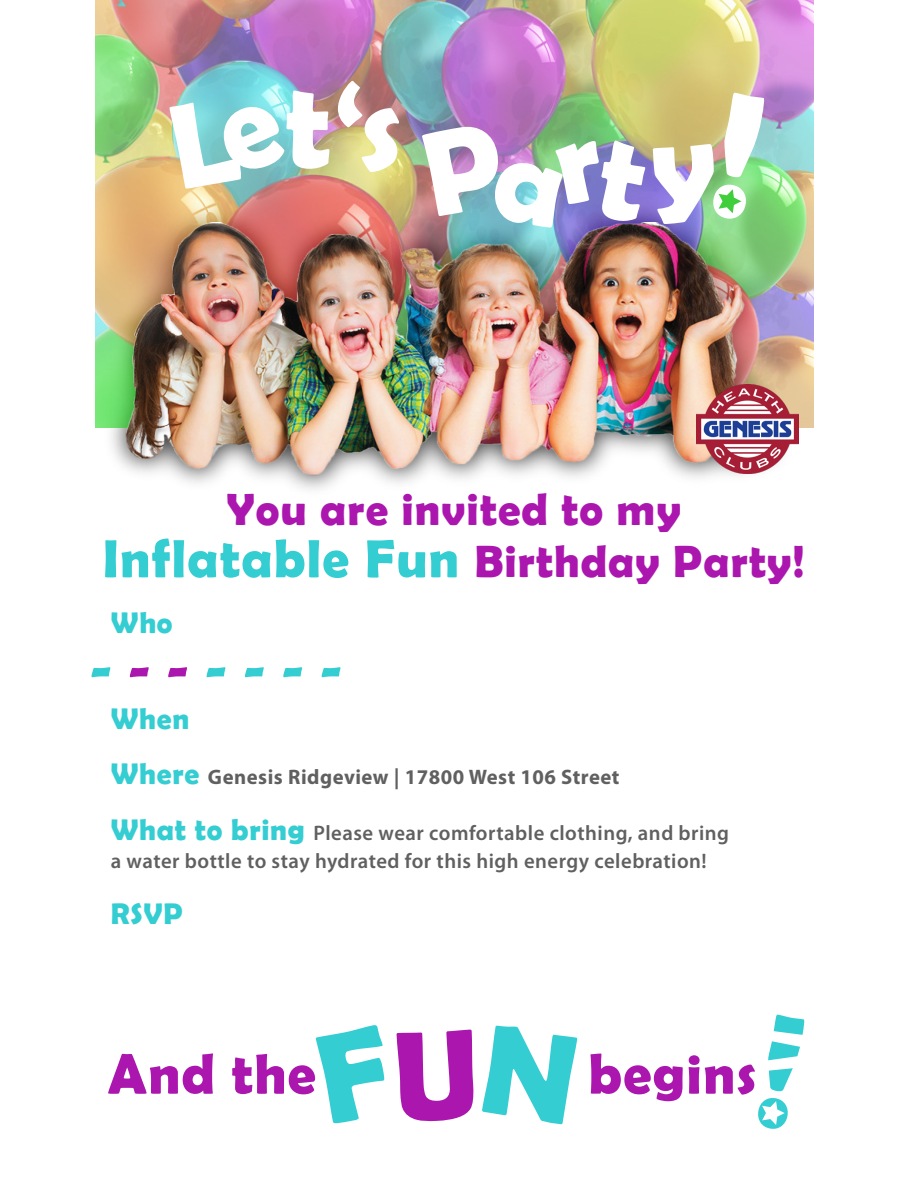
<style>
.page{position:relative;width:918px;height:1188px;background:#fff}
.page>*{position:absolute;margin:0;border:0;box-sizing:border-box;transform-origin:0 0}
.t1{font:700 121.8px "Berlin Sans FB Demi";color:#fff}
.t2{font:700 57px "Berlin Sans FB Demi";letter-spacing:.025em;color:#ab16ae}
.t3{font:700 53.7px "Berlin Sans FB Demi";color:#34cdd2}
.t4{font:700 45.3px/52.5px "Berlin Sans FB Demi";letter-spacing:.025em;color:#ab16ae;text-align:center}
.t5{font:700 30px "Berlin Sans FB Demi";letter-spacing:.025em;color:#34cdd2}
.t6{font:600 21px/28.5px "Myriad Pro";letter-spacing:.025em;color:#606060}
.t7{font:700 21px "Myriad Pro";letter-spacing:.025em;color:#606060}
.s1{font-size:54px;color:#34cdd2}
.s2{color:#ab16ae}
.s3{font-family:"Berlin Sans FB Demi";font-size:30px;color:#34cdd2}
.s4{font-family:"Berlin Sans FB Demi";font-weight:700;font-size:30px;color:#34cdd2}
</style>
<div class="page">
<img style="left:95px;top:0;width:718px;height:427px">
<img style="left:96px;top:192px;width:710px;height:298px">
<img style="left:126px;top:222px;width:649px;height:255px">
<img style="left:696px;top:385px;width:102px;height:88px">
<img style="left:422px;top:92px;width:343px;height:137px">
<svg style="left:169px;top:96px;width:120px;height:94px;background:#8dc9c2"></svg>
<svg style="left:338px;top:81px;width:61px;height:91px;background:#c8a980"></svg>
<h1 class="t1" style="left:285px;top:55px;width:48px">t</h1>
<h3 class="t4" style="left:103px;top:482px;width:704px">You are invited to my<br><span class="s1">Inflatable Fun</span> Birthday Party!</h3>
<h3 class="t5" style="left:111px;top:605px;width:63px">Who</h3>
<h3 class="t3" style="left:90px;top:639px;width:254px">- <span class="s2">- -</span> - - - -</h3>
<h3 class="t5" style="left:111px;top:701px;width:80px">When</h3>
<p class="t7" style="left:111px;top:763px;width:510px"><span class="s3">Where</span> Genesis Ridgeview | 17800 West 106 Street</p>
<p class="t6" style="left:111px;top:818px;width:620px"><span class="s4">What to bring</span> Please wear comfortable clothing, and bring a water bottle to stay hydrated for this high energy celebration!</p>
<h3 class="t5" style="left:111px;top:896px;width:73px">RSVP</h3>
<h2 class="t2" style="left:108px;top:1041px;width:209px">And the</h2>
<h2 class="t2" style="left:589px;top:1041px;width:169px">begins</h2>
</div>
